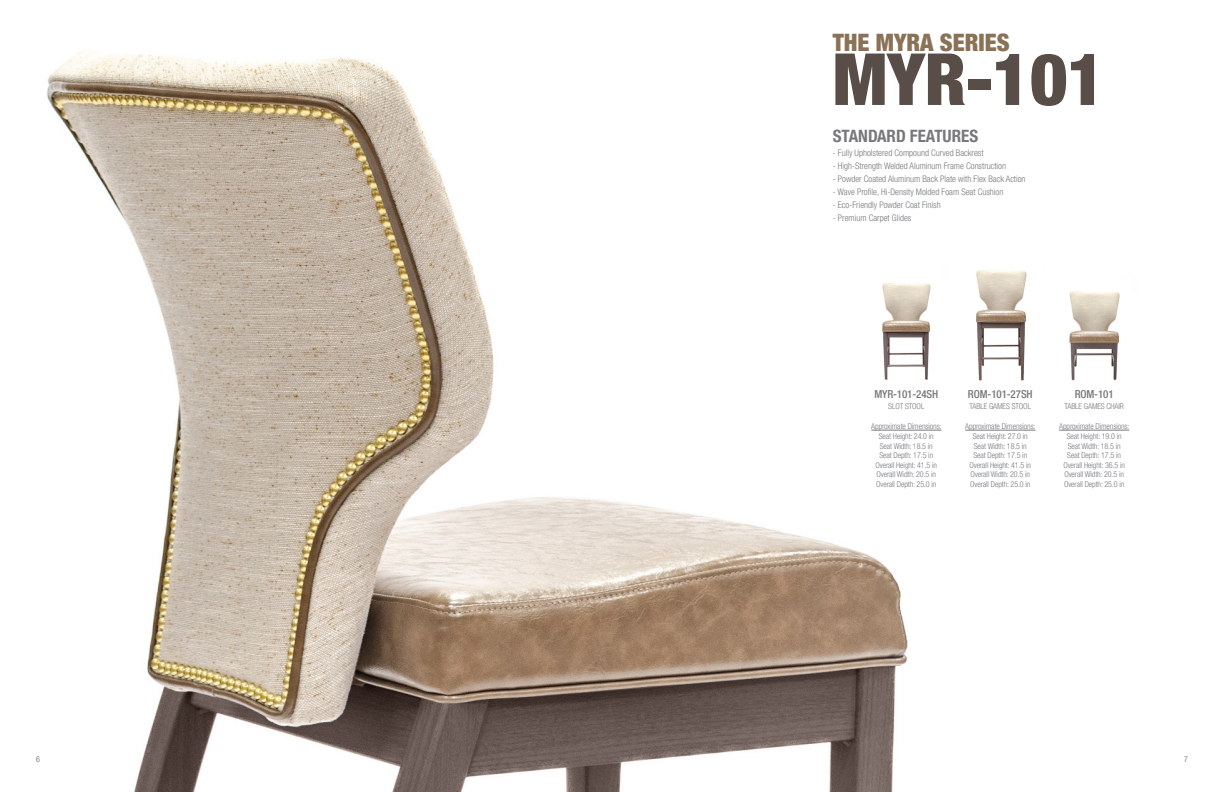
<style>
.page{position:relative;width:1224px;height:792px;background:#fff}
.page>*{position:absolute;margin:0;border:0;box-sizing:border-box;transform-origin:0 0}
.t1{font:900 condensed 72px "Helvetica Neue LT Pro";color:#594d47}
.t2{font:900 condensed 24px "Helvetica Neue LT Pro";color:#8a7256}
.t3{font:700 condensed 17px "Helvetica Neue LT Pro";color:#76787b}
.t4{font:500 condensed 11px "Helvetica Neue LT Pro";letter-spacing:-.01em;color:#76787b}
.t5{font:300 condensed 9px "Helvetica Neue LT Pro";color:#76787b}
.t6{font:300 condensed 8px/9.6px "Helvetica Neue LT Pro";letter-spacing:-.01em;color:#76787b;text-align:center}
.t7{font:300 condensed 8px "Helvetica Neue LT Pro";color:#636366}
</style>
<div class="page">
<img style="left:46px;top:51px;width:1049px;height:741px">
<hr style="left:965px;top:430px;width:70px;height:1px;background:#76787b">
<img style="left:1056px;top:262px;width:64px;height:124px">
<hr style="left:1059px;top:430px;width:70px;height:1px;background:#76787b">
<hr style="left:871px;top:430px;width:70px;height:1px;background:#76787b">
<img style="left:867px;top:265px;width:81px;height:125px">
<img style="left:963px;top:263px;width:82px;height:125px">
<p class="t2" style="left:833px;top:28px;width:178px">THE MYRA SERIES</p>
<p class="t1" style="left:833px;top:36px;width:274px">MYR-101</p>
<p class="t3" style="left:833px;top:126px;width:147px">STANDARD FEATURES</p>
<p class="t5" style="left:833px;top:147px;width:152px">- Fully Upholstered Compound Curved Backrest</p>
<p class="t5" style="left:833px;top:160px;width:175px">- High-Strength Welded Aluminum Frame Construction</p>
<p class="t5" style="left:833px;top:173px;width:194px">- Powder Coated Aluminum Back Plate with Flex Back Action</p>
<p class="t5" style="left:833px;top:186px;width:172px">- Wave Profile, Hi-Density Molded Foam Seat Cushion</p>
<p class="t5" style="left:833px;top:199px;width:109px">- Eco-Friendly Powder Coat Finish</p>
<p class="t5" style="left:833px;top:212px;width:80px">- Premium Carpet Glides</p>
<p class="t4" style="left:874px;top:388px;width:65px">MYR-101-24SH</p>
<p class="t6" style="left:888px;top:401px;width:38px">SLOT STOOL</p>
<p class="t6" style="left:871px;top:422px;width:72px">Approximate Dimensions:</p>
<p class="t6" style="left:876px;top:431px;width:63px">Seat Height: 24.0 in<br>Seat Width: 18.5 in<br>Seat Depth: 17.5 in<br>Overall Height: 41.5 in<br>Overall Width: 20.5 in<br>Overall Depth: 25.0 in</p>
<p class="t4" style="left:968px;top:388px;width:66px">ROM-101-27SH</p>
<p class="t6" style="left:970px;top:401px;width:63px">TABLE GAMES STOOL</p>
<p class="t6" style="left:965px;top:422px;width:72px">Approximate Dimensions:</p>
<p class="t6" style="left:970px;top:431px;width:63px">Seat Height: 27.0 in<br>Seat Width: 18.5 in<br>Seat Depth: 17.5 in<br>Overall Height: 41.5 in<br>Overall Width: 20.5 in<br>Overall Depth: 25.0 in</p>
<p class="t4" style="left:1075px;top:388px;width:41px">ROM-101</p>
<p class="t6" style="left:1064px;top:401px;width:61px">TABLE GAMES CHAIR</p>
<p class="t6" style="left:1059px;top:422px;width:72px">Approximate Dimensions:</p>
<p class="t6" style="left:1063px;top:431px;width:63px">Seat Height: 19.0 in<br>Seat Width: 18.5 in<br>Seat Depth: 17.5 in<br>Overall Height: 36.5 in<br>Overall Width: 20.5 in<br>Overall Depth: 25.0 in</p>
<p class="t7" style="left:36px;top:754px;width:5px">6</p>
<p class="t7" style="left:1184px;top:754px;width:5px">7</p>
</div>
